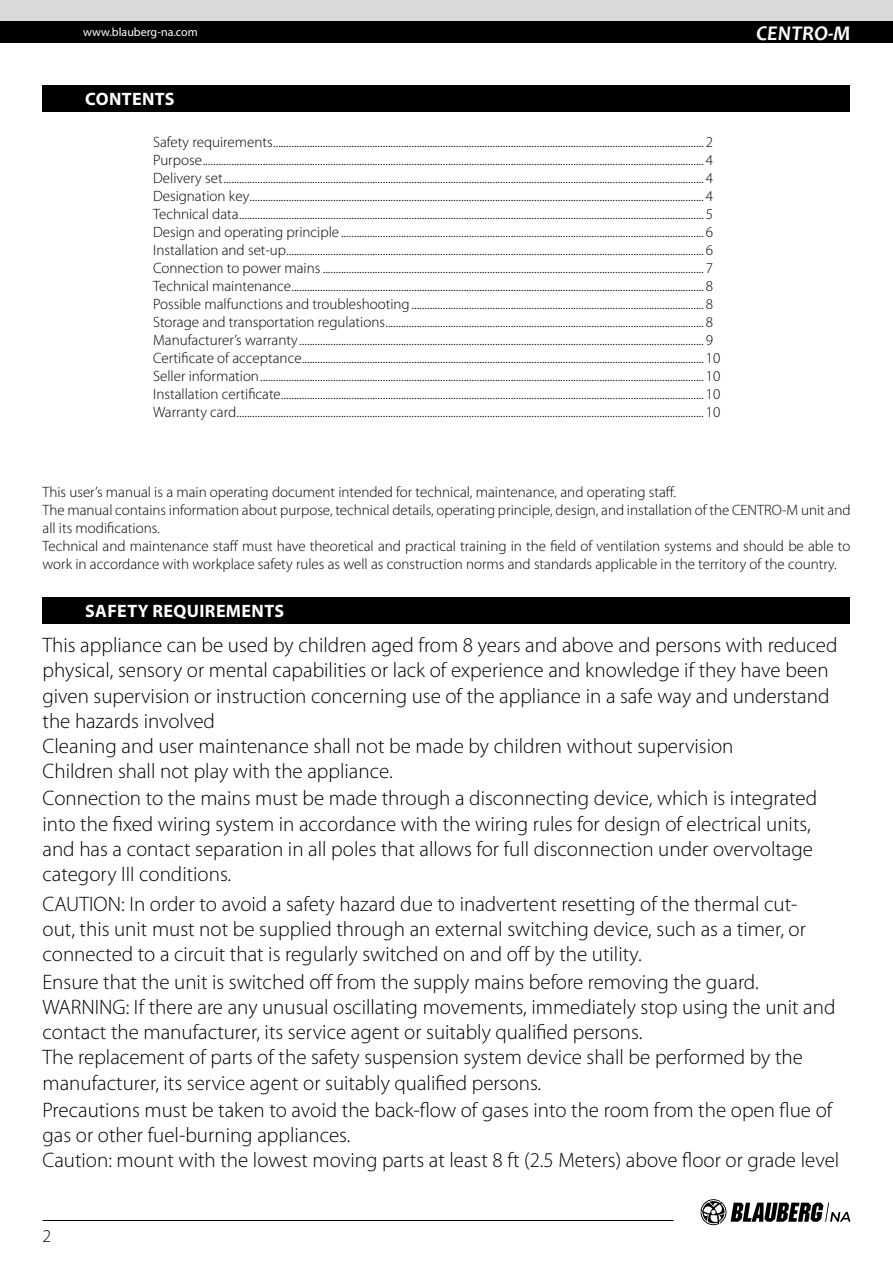
<style>
.page{position:relative;width:893px;height:1263px;background:#fff}
.page>*{position:absolute;margin:0;border:0;box-sizing:border-box;transform-origin:0 0}
.t1{font:300 21px/25.2px "Myriad Pro";color:#000}
.t2{font:italic 700 21px "Candara";color:#fff}
.t3{font:700 18px "Myriad Pro";letter-spacing:.02em;color:#fff}
.t4{font:300 18px "Myriad Pro";color:#000}
.t5{font:300 15px/18px "Myriad Pro";color:#000}
.t6{font:12px "Myriad Pro";color:#fff}
</style>
<div class="page">
<div style="left:0;top:0;width:893px;height:21px;background:#dadada"></div>
<div style="left:0;top:21px;width:893px;height:22px;background:#000"></div>
<svg style="left:700px;top:1199px;width:150px;height:26px"></svg>
<hr style="left:43px;top:1220px;width:631px;height:1px;background:#000">
<div style="left:43px;top:85px;width:807px;height:27px;background:#000"></div>
<div style="left:43px;top:597px;width:807px;height:26px;background:#000"></div>
<p class="t6" style="left:83px;top:25px;width:116px">www.blauberg-na.com</p>
<h1 class="t2" style="left:756px;top:20px;width:24px">CENTR</h1>
<h1 class="t2" style="left:814px;top:20px;width:37px">O-M</h1>
<p class="t3" style="left:85px;top:87px;width:91px">CONTENTS</p>
<p class="t5" style="left:153px;top:133px;width:569px">Safety requirements..................................................................................................................................................................... 2<br>Purpose................................................................................................................................................................................................ 4<br>Delivery set........................................................................................................................................................................................ 4<br>Designation key.............................................................................................................................................................................. 4<br>Technical data.................................................................................................................................................................................. 5<br>Design and operating principle ........................................................................................................................................... 6<br>Installation and set-up................................................................................................................................................................ 6<br>Connection to power mains .................................................................................................................................................. 7<br>Technical maintenance.............................................................................................................................................................. 8<br>Possible malfunctions and troubleshooting................................................................................................................ 8<br>Storage and transportation regulations.......................................................................................................................... 8<br>Manufacturer’s warranty........................................................................................................................................................... 9<br>Certificate of acceptance.......................................................................................................................................................... 10<br>Seller information.......................................................................................................................................................................... 10<br>Installation certificate.................................................................................................................................................................. 10<br>Warranty card................................................................................................................................................................................... 10</p>
<p class="t5" style="left:43px;top:483px;width:809px">This user’s manual is a main operating document intended for technical, maintenance, and operating staff.<br>The manual contains information about purpose, technical details, operating principle, design, and installation of the CENTRO-M unit and all its modifications.<br>Technical and maintenance staff must have theoretical and practical training in the field of ventilation systems and should be able to work in accordance with workplace safety rules as well as construction norms and standards applicable in the territory of the country.</p>
<p class="t3" style="left:85px;top:599px;width:200px">SAFETY REQUIREMENTS</p>
<p class="t1" style="left:43px;top:633px;width:796px">This appliance can be used by children aged from 8 years and above and persons with reduced physical, sensory or mental capabilities or lack of experience and knowledge if they have been given supervision or instruction concerning use of the appliance in a safe way and understand the hazards involved<br>Cleaning and user maintenance shall not be made by children without supervision<br>Children shall not play with the appliance.</p>
<p class="t1" style="left:43px;top:786px;width:776px">Connection to the mains must be made through a disconnecting device, which is integrated into the fixed wiring system in accordance with the wiring rules for design of electrical units, and has a contact separation in all poles that allows for full disconnection under overvoltage category III conditions.</p>
<p class="t1" style="left:43px;top:892px;width:765px">CAUTION: In order to avoid a safety hazard due to inadvertent resetting of the thermal cut&shy;out, this unit must not be supplied through an external switching device, such as a timer, or connected to a circuit that is regularly switched on and off by the utility.</p>
<p class="t1" style="left:43px;top:969px;width:794px">Ensure that the unit is switched off from the supply mains before removing the guard.<br>WARNING: If there are any unusual oscillating movements, immediately stop using the unit and contact the manufacturer, its service agent or suitably qualified persons.<br>The replacement of parts of the safety suspension system device shall be performed by the manufacturer, its service agent or suitably qualified persons.</p>
<h1 class="t1" style="left:43px;top:1098px;width:798px">Precautions must be taken to avoid the back-flow of gases into the room from the open flue of gas or other fuel-burning appliances.<br>Caution: mount with the lowest moving parts at least 8 ft (2.5 Meters) above floor or grade level</h1>
<p class="t4" style="left:43px;top:1226px;width:10px">2</p>
</div>
